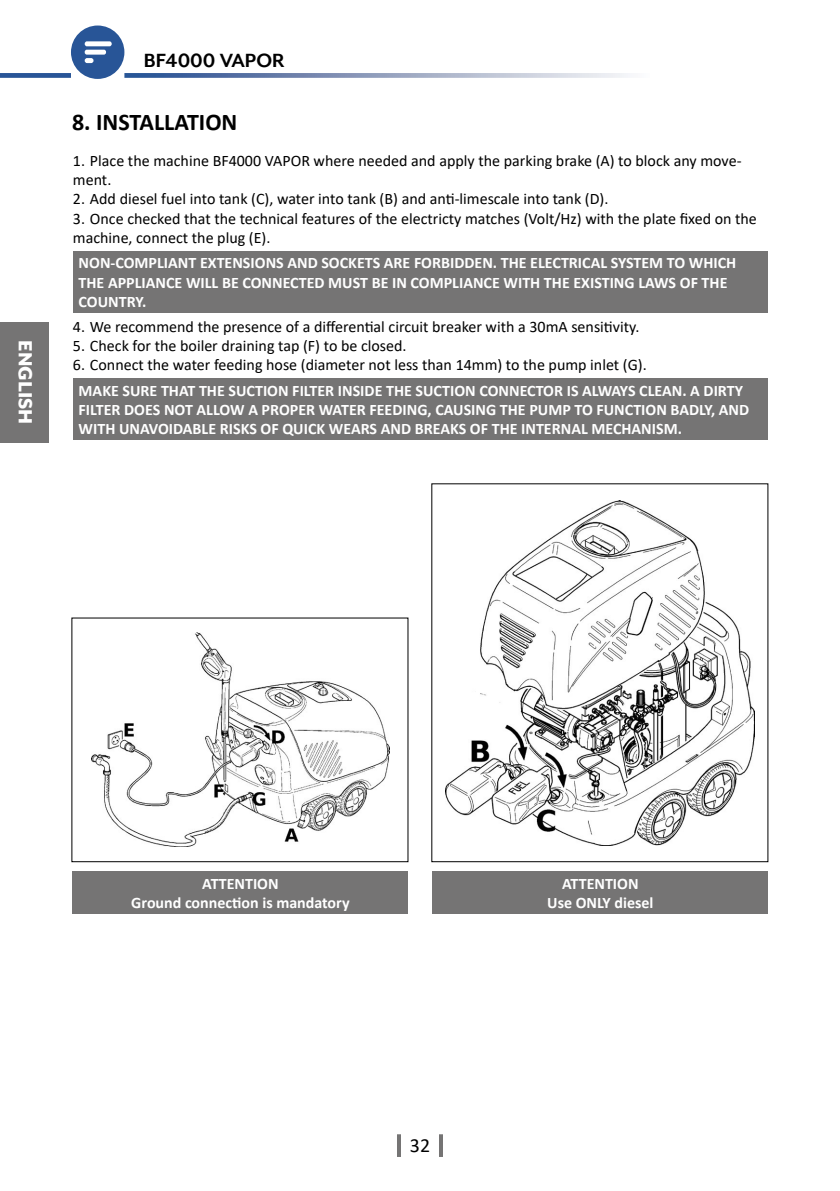
<style>
.page{position:relative;width:840px;height:1191px;background:#fff}
.page>*{position:absolute;margin:0;border:0;box-sizing:border-box;transform-origin:0 0}
.t1{font:700 24px "Calibri";color:#000}
.t2{font:700 22px "Mr Eaves XL Mod OT";color:#000}
.t3{font:800 22px "Mr Eaves XL Mod OT";color:#fff}
.t4{font:20px "Calibri";color:#000}
.t5{font:16px/19.2px "Calibri";color:#000}
.t6{font:700 16px/19.2px "Calibri";color:#fff}
</style>
<div class="page">
<svg style="left:71px;top:26px;width:53px;height:53px"></svg>
<svg style="left:124px;top:73px;width:504px;height:5px;background:#92a2c1"></svg>
<div style="left:0;top:73px;width:71px;height:5px;background:#285597"></div>
<hr style="left:397px;top:1134px;width:4px;height:23px;background:#757474">
<hr style="left:439px;top:1134px;width:4px;height:23px;background:#757474">
<div style="left:0;top:322px;width:48px;height:120px;background:#757474"></div>
<div style="left:73px;top:251px;width:694px;height:61px;background:#757474"></div>
<div style="left:73px;top:378px;width:694px;height:62px;background:#757474"></div>
<div style="left:73px;top:871px;width:335px;height:43px;background:#757474"></div>
<div style="left:432px;top:871px;width:335px;height:43px;background:#757474"></div>
<img style="left:92px;top:633px;width:297px;height:213px">
<img style="left:445px;top:501px;width:309px;height:344px">
<h2 class="t3" style="left:36px;top:340px;width:85px;rotate:90deg">ENGLISH</h2>
<h2 class="t2" style="left:144px;top:49px;width:142px">BF4000 VAPOR</h2>
<h1 class="t1" style="left:72px;top:105px;width:167px">8. INSTALLATION</h1>
<p class="t5" style="left:73px;top:151px;width:669px">1. Place the machine BF4000 VAPOR where needed and apply the parking brake (A) to block any move&shy;ment.</p>
<p class="t5" style="left:73px;top:189px;width:536px">2. Add diesel fuel into tank (C), water into tank (B) and anti-limescale into tank (D).</p>
<p class="t5" style="left:73px;top:208px;width:685px">3. Once checked that the technical features of the electricty matches (Volt/Hz) with the plate fixed on the machine, connect the plug (E).</p>
<p class="t6" style="left:79px;top:253px;width:658px">NON-COMPLIANT EXTENSIONS AND SOCKETS ARE FORBIDDEN. THE ELECTRICAL SYSTEM TO WHICH<br>THE APPLIANCE WILL BE CONNECTED MUST BE IN COMPLIANCE WITH THE EXISTING LAWS OF THE<br>COUNTRY.</p>
<p class="t5" style="left:73px;top:316px;width:567px">4. We recommend the presence of a differential circuit breaker with a 30mA sensitivity.</p>
<p class="t5" style="left:73px;top:336px;width:335px">5. Check for the boiler draining tap (F) to be closed.</p>
<p class="t5" style="left:73px;top:355px;width:575px">6. Connect the water feeding hose (diameter not less than 14mm) to the pump inlet (G).</p>
<p class="t6" style="left:79px;top:381px;width:671px">MAKE SURE THAT THE SUCTION FILTER INSIDE THE SUCTION CONNECTOR IS ALWAYS CLEAN. A DIRTY<br>FILTER DOES NOT ALLOW A PROPER WATER FEEDING, CAUSING THE PUMP TO FUNCTION BADLY, AND<br>WITH UNAVOIDABLE RISKS OF QUICK WEARS AND BREAKS OF THE INTERNAL MECHANISM.</p>
<p class="t6" style="left:131px;top:874px;width:220px;text-align:center">ATTENTION<br>Ground connection is mandatory</p>
<p class="t6" style="left:547px;top:874px;width:108px;text-align:center">ATTENTION<br>Use ONLY diesel</p>
<p class="t4" style="left:409px;top:1131px;width:22px">32</p>
</div>
